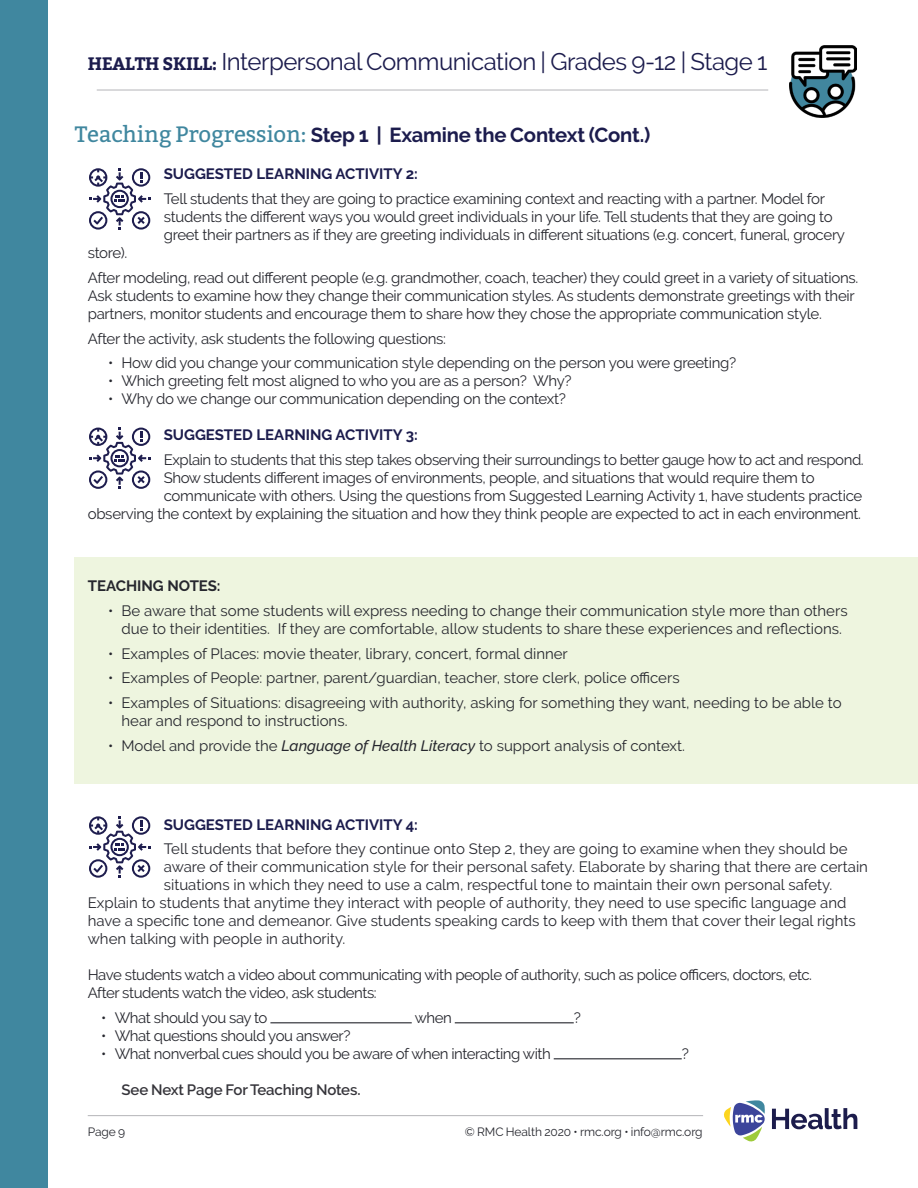
<style>
.page{position:relative;width:918px;height:1188px;background:#fff}
.page>*{position:absolute;margin:0;border:0;box-sizing:border-box;transform-origin:0 0}
.t1{font:24px "Raleway";letter-spacing:-.02em;color:#1c1c4d}
.t2{font:700 20.25px "Raleway";letter-spacing:-.01em;color:#1c1c4d}
.Body_Copy{font:15px/18px "Raleway";letter-spacing:-.02em;color:#26272e}
.Body_Copy-2{font:15px/18px "Raleway";color:#26272e;text-align:center}
.Teaching_Notes_and_L{font:15px/18px "Raleway";letter-spacing:-.02em;color:#26272e}
.Teaching_Notes_and_L-2{font:15px "Raleway";color:#26272e}
.Small_Purple_Header{font:700 15px "Raleway";color:#1c1c4d}
.t3{font:600 15px "Raleway";letter-spacing:-.01em;color:#36353b}
.Small_Purple_Header-2{font:700 15px "Raleway";color:#26272e}
.t4{font:12px "Raleway";letter-spacing:-.01em;color:#26272e}
.s1{font-family:"Bitter";font-weight:700;font-size:18px}
.s2{font-family:"Bitter";font-weight:400;font-size:22.35px;color:#40879f}
.s3{font-weight:500;font-style:italic}
</style>
<div class="page">
<div style="left:74px;top:557px;width:844px;height:226px;background:#eef5df"></div>
<div style="left:0;top:0;width:47px;height:1188px;background:#40879f"></div>
<svg style="left:724px;top:1100px;width:41px;height:42px"></svg>
<svg style="left:772px;top:1108px;width:85px;height:21px"></svg>
<hr style="left:88px;top:1115px;width:615px;height:1px;background:#b4b5b8">
<img style="left:790px;top:46px;width:66px;height:72px">
<hr style="left:270px;top:1022px;width:142px;height:1px;background:#26272e">
<hr style="left:455px;top:1022px;width:119px;height:1px;background:#26272e">
<hr style="left:554px;top:1058px;width:128px;height:1px;background:#26272e">
<svg style="left:89px;top:168px;width:61px;height:62px"></svg>
<svg style="left:89px;top:428px;width:61px;height:61px"></svg>
<svg style="left:89px;top:816px;width:61px;height:62px"></svg>
<hr style="left:97px;top:90px;width:671px;height:1px;background:#b4b5b8">
<p class="t1" style="left:88px;top:47px;width:681px"><span class="s1">HEALTH SKILL:</span> Interpersonal Communication | Grades 9-12 | Stage 1</p>
<p class="t2" style="left:75px;top:124px;width:577px"><span class="s2">Teaching Progression:</span> Step 1 | Examine the Context (Cont.)</p>
<p class="Small_Purple_Header" style="left:164px;top:166px;width:256px">SUGGESTED LEARNING ACTIVITY 2:</p>
<p class="Body_Copy" style="left:164px;top:190px;width:683px">Tell students that they are going to practice examining context and reacting with a partner. Model for students the different ways you would greet individuals in your life. Tell students that they are going to greet their partners as if they are greeting individuals in different situations (e.g. concert, funeral, grocery</p>
<p class="Body_Copy" style="left:88px;top:244px;width:41px">store).</p>
<p class="Body_Copy" style="left:88px;top:269px;width:772px">After modeling, read out different people (e.g. grandmother, coach, teacher) they could greet in a variety of situations.<br>Ask students to examine how they change their communication styles. As students demonstrate greetings with their partners, monitor students and encourage them to share how they chose the appropriate communication style.</p>
<p class="Body_Copy" style="left:88px;top:329px;width:360px">After the activity, ask students the following questions:</p>
<p class="Body_Copy" style="left:108px;top:354px;width:630px">• How did you change your communication style depending on the person you were greeting?</p>
<p class="Body_Copy" style="left:108px;top:372px;width:465px">• Which greeting felt most aligned to who you are as a person? Why?</p>
<p class="Body_Copy" style="left:108px;top:390px;width:459px">• Why do we change our communication depending on the context?</p>
<p class="Small_Purple_Header" style="left:164px;top:427px;width:255px">SUGGESTED LEARNING ACTIVITY 3:</p>
<p class="Teaching_Notes_and_L" style="left:164px;top:451px;width:701px">Explain to students that this step takes observing their surroundings to better gauge how to act and respond.</p>
<p class="Teaching_Notes_and_L" style="left:164px;top:469px;width:652px">Show students different images of environments, people, and situations that would require them to</p>
<p class="Teaching_Notes_and_L" style="left:164px;top:487px;width:700px">communicate with others. Using the questions from Suggested Learning Activity 1, have students practice</p>
<p class="Teaching_Notes_and_L" style="left:88px;top:505px;width:775px">observing the context by explaining the situation and how they think people are expected to act in each environment.</p>
<p class="Small_Purple_Header-2" style="left:88px;top:577px;width:134px">TEACHING NOTES:</p>
<p class="Body_Copy-2" style="left:108px;top:602px;width:741px">• Be aware that some students will express needing to change their communication style more than others due to their identities. If they are comfortable, allow students to share these experiences and reflections.</p>
<p class="Body_Copy-2" style="left:108px;top:644px;width:461px">• Examples of Places: movie theater, library, concert, formal dinner</p>
<p class="Body_Copy-2" style="left:108px;top:669px;width:573px">• Examples of People: partner, parent/guardian, teacher, store clerk, police officers</p>
<p class="Body_Copy-2" style="left:122px;top:694px;width:722px;text-align:left;text-indent:-14px">• Examples of Situations: disagreeing with authority, asking for something they want, needing to be able to hear and respond to instructions.</p>
<p class="Body_Copy-2" style="left:108px;top:737px;width:578px">• Model and provide the <span class="s3">Language of Health Literacy</span> to support analysis of context.</p>
<p class="Small_Purple_Header" style="left:164px;top:816px;width:256px">SUGGESTED LEARNING ACTIVITY 4:</p>
<p class="Teaching_Notes_and_L-2" style="left:164px;top:840px;width:685px">Tell students that before they continue onto Step 2, they are going to examine when they should be</p>
<p class="Teaching_Notes_and_L-2" style="left:164px;top:858px;width:706px">aware of their communication style for their personal safety. Elaborate by sharing that there are certain</p>
<p class="Teaching_Notes_and_L-2" style="left:164px;top:876px;width:670px">situations in which they need to use a calm, respectful tone to maintain their own personal safety.</p>
<p class="Teaching_Notes_and_L-2" style="left:88px;top:894px;width:760px">Explain to students that anytime they interact with people of authority, they need to use specific language and</p>
<p class="Teaching_Notes_and_L-2" style="left:88px;top:912px;width:770px">have a specific tone and demeanor. Give students speaking cards to keep with them that cover their legal rights</p>
<p class="Teaching_Notes_and_L-2" style="left:88px;top:930px;width:259px">when talking with people in authority.</p>
<p class="Teaching_Notes_and_L" style="left:88px;top:966px;width:726px">Have students watch a video about communicating with people of authority, such as police officers, doctors, etc.<br>After students watch the video, ask students:</p>
<p class="Body_Copy" style="left:101px;top:1009px;width:168px">• What should you say to</p>
<p class="Body_Copy" style="left:415px;top:1009px;width:39px">when</p>
<p class="Body_Copy" style="left:574px;top:1009px;width:9px">?</p>
<p class="Body_Copy" style="left:101px;top:1027px;width:251px">• What questions should you answer?</p>
<p class="Body_Copy" style="left:101px;top:1045px;width:451px">• What nonverbal cues should you be aware of when interacting with</p>
<p class="Body_Copy" style="left:682px;top:1045px;width:9px">?</p>
<p class="t3" style="left:122px;top:1081px;width:240px">See Next Page For Teaching Notes.</p>
<p class="t4" style="left:88px;top:1125px;width:39px">Page 9</p>
<p class="t4" style="left:465px;top:1125px;width:239px">© RMC Health 2020 • rmc.org • info@rmc.org</p>
</div>
